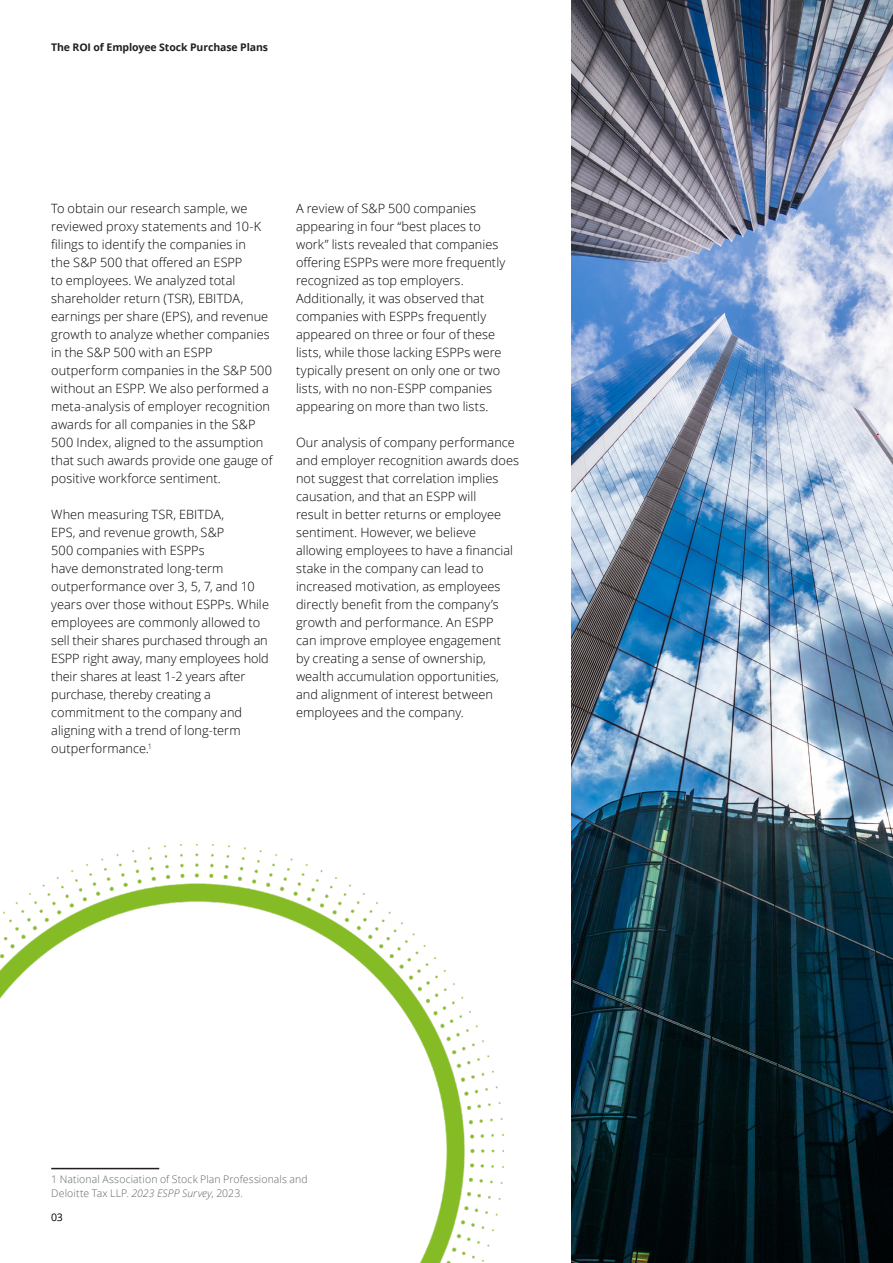
<style>
.page{position:relative;width:893px;height:1263px;background:#fff}
.page>*{position:absolute;margin:0;border:0;box-sizing:border-box;transform-origin:0 0}
.Body_copy__8_5_12pt{font:300 12.75px/18px "Open Sans";letter-spacing:.005em;color:#010101}
.Footnote__7_9_5pt{font:300 10.5px/14.2px "Open Sans";letter-spacing:.01em;color:#5f6369}
.Body_copy__8_5_12pt-2{font:700 10.5px "Open Sans";letter-spacing:-.01em;color:#231f20}
.t1{font:10.5px "Open Sans";color:#010101}
.s1{font-style:italic}
</style>
<div class="page">
<img style="left:571px;top:0;width:322px;height:1263px">
<img style="left:0;top:844px;width:504px;height:419px">
<p class="Body_copy__8_5_12pt-2" style="left:51px;top:40px;width:219px">The ROI of Employee Stock Purchase Plans</p>
<p class="Body_copy__8_5_12pt" style="left:51px;top:199px;width:223px">To obtain our research sample, we reviewed proxy statements and 10-K filings to identify the companies in<br>the S&amp;P 500 that offered an ESPP<br>to employees. We analyzed total shareholder return (TSR), EBITDA, earnings per share (EPS), and revenue growth to analyze whether companies in the S&amp;P 500 with an ESPP outperform companies in the S&amp;P 500 without an ESPP. We also performed a meta-analysis of employer recognition awards for all companies in the S&amp;P 500 Index, aligned to the assumption that such awards provide one gauge of positive workforce sentiment.</p>
<p class="Body_copy__8_5_12pt" style="left:51px;top:505px;width:219px">When measuring TSR, EBITDA,<br>EPS, and revenue growth, S&amp;P<br>500 companies with ESPPs<br>have demonstrated long-term outperformance over 3, 5, 7, and 10 years over those without ESPPs. While employees are commonly allowed to sell their shares purchased through an<br>ESPP right away, many employees hold their shares at least 1-2 years after purchase, thereby creating a commitment to the company and aligning with a trend of long-term outperformance.<sup>1</sup></p>
<p class="Body_copy__8_5_12pt" style="left:296px;top:199px;width:211px">A review of S&amp;P 500 companies appearing in four “best places to work” lists revealed that companies offering ESPPs were more frequently recognized as top employers.<br>Additionally, it was observed that companies with ESPPs frequently appeared on three or four of these lists, while those lacking ESPPs were typically present on only one or two lists, with no non-ESPP companies appearing on more than two lists.</p>
<p class="Body_copy__8_5_12pt" style="left:296px;top:433px;width:224px">Our analysis of company performance and employer recognition awards does not suggest that correlation implies causation, and that an ESPP will<br>result in better returns or employee sentiment. However, we believe allowing employees to have a financial stake in the company can lead to increased motivation, as employees directly benefit from the company’s growth and performance. An ESPP<br>can improve employee engagement<br>by creating a sense of ownership, wealth accumulation opportunities, and alignment of interest between employees and the company.</p>
<p class="Footnote__7_9_5pt" style="left:51px;top:1171px;width:258px">1 National Association of Stock Plan Professionals and<br>Deloitte Tax LLP. <span class="s1">2023 ESPP Survey</span>, 2023.</p>
<p class="t1" style="left:51px;top:1210px;width:13px">03</p>
</div>
